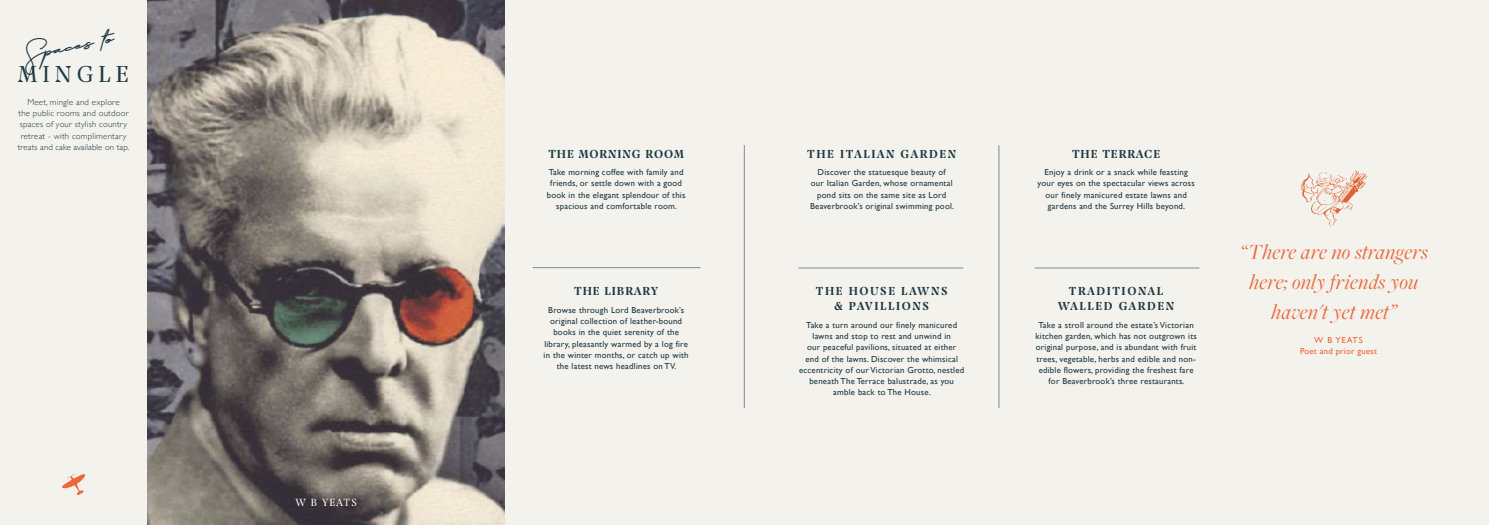
<style>
.page{position:relative;width:1489px;height:525px;background:#fff}
.page>*{position:absolute;margin:0;border:0;box-sizing:border-box;transform-origin:0 0}
.t1{font:30px "The Doctor Free Version";color:#1e3944}
.t2{font:25px "Prospectus Std";letter-spacing:.2em;color:#1e3944}
.t3{font:italic 22.5px/30px "Freight Big Pro";letter-spacing:.015em;color:#ec6839;text-align:center}
.t4{font:12.5px/15px "Prospectus Std Bld";letter-spacing:.125em;color:#1e3944;text-align:center}
.t5{font:12.5px "Prospectus Std Bld";letter-spacing:.075em;color:#1e3944}
.t6{font:11.25px "Prospectus Std";letter-spacing:.1em;color:#fff}
.t7{font:8.75px/11.2px "Gill Sans";letter-spacing:.025em;color:#1e3944;text-align:center}
.t8{font:300 8.75px/11.2px "Gill Sans";letter-spacing:.025em;color:#1e3944;text-align:center}
.t9{font:8.75px/11.2px "Gill Sans";letter-spacing:.025em;color:#ec6839;text-align:center}
</style>
<div class="page">
<div style="left:0;top:0;width:1488px;height:524px;background:#f3f2ed"></div>
<hr style="left:533px;top:267px;width:167px;height:1px;background:#808891">
<hr style="left:798px;top:268px;width:165px;height:1px;background:#808891">
<hr style="left:1034px;top:268px;width:165px;height:1px;background:#808891">
<img style="left:147px;top:0;width:357px;height:524px">
<svg style="left:1300px;top:170px;width:67px;height:56px"></svg>
<svg style="left:62px;top:474px;width:23px;height:21px"></svg>
<hr style="left:998px;top:145px;width:1px;height:263px;background:#808891">
<hr style="left:744px;top:145px;width:1px;height:263px;background:#808891">
<h1 class="t1" style="left:23px;top:31px;width:89px;rotate:-11deg">Spaces to</h1>
<h2 class="t2" style="left:18px;top:56px;width:112px">MINGLE</h2>
<p class="t8" style="left:18px;top:96px;width:113px">Meet, mingle and explore<br>the public rooms and outdoor spaces of your stylish country retreat - with complimentary treats and cake available on tap.</p>
<p class="t6" style="left:295px;top:494px;width:63px">W B YEATS</p>
<h3 class="t5" style="left:548px;top:144px;width:137px">THE MORNING ROOM</h3>
<p class="t7" style="left:547px;top:166px;width:140px">Take morning coffee with family and friends, or settle down with a good book in the elegant splendour of this spacious and comfortable room.</p>
<h3 class="t5" style="left:574px;top:281px;width:86px">THE LIBRARY</h3>
<p class="t7" style="left:543px;top:304px;width:146px">Browse through Lord Beaverbrook’s original collection of leather-bound books in the quiet serenity of the library, pleasantly warmed by a log fire in the winter months, or catch up with the latest news headlines on TV.</p>
<h3 class="t4" style="left:807px;top:145px;width:150px">THE ITALIAN GARDEN</h3>
<p class="t7" style="left:810px;top:166px;width:145px">Discover the statuesque beauty of<br>our Italian Garden, whose ornamental pond sits on the same site as Lord Beaverbrook’s original swimming pool.</p>
<h3 class="t4" style="left:815px;top:283px;width:133px">THE HOUSE LAWNS &amp; PAVILLIONS</h3>
<p class="t7" style="left:799px;top:319px;width:167px">Take a turn around our finely manicured lawns and stop to rest and unwind in<br>our peaceful pavilions, situated at either<br>end of the lawns. Discover the whimsical eccentricity of our Victorian Grotto, nestled beneath The Terrace balustrade, as you amble back to The House.</p>
<h3 class="t5" style="left:1071px;top:144px;width:90px">THE TERRACE</h3>
<p class="t7" style="left:1037px;top:166px;width:159px">Enjoy a drink or a snack while feasting your eyes on the spectacular views across our finely manicured estate lawns and gardens and the Surrey Hills beyond.</p>
<h3 class="t4" style="left:1057px;top:283px;width:118px">TRADITIONAL<br>WALLED GARDEN</h3>
<p class="t7" style="left:1035px;top:319px;width:163px">Take a stroll around the estate’s Victorian kitchen garden, which has not outgrown its original purpose, and is abundant with fruit trees, vegetable, herbs and edible and non&shy;edible flowers, providing the freshest fare for Beaverbrook’s three restaurants.</p>
<h3 class="t3" style="left:1240px;top:236px;width:189px">“There are no strangers here; only friends you haven't yet met”</h3>
<p class="t9" style="left:1299px;top:334px;width:78px">W B YEATS<br>Poet and prior guest</p>
</div>
